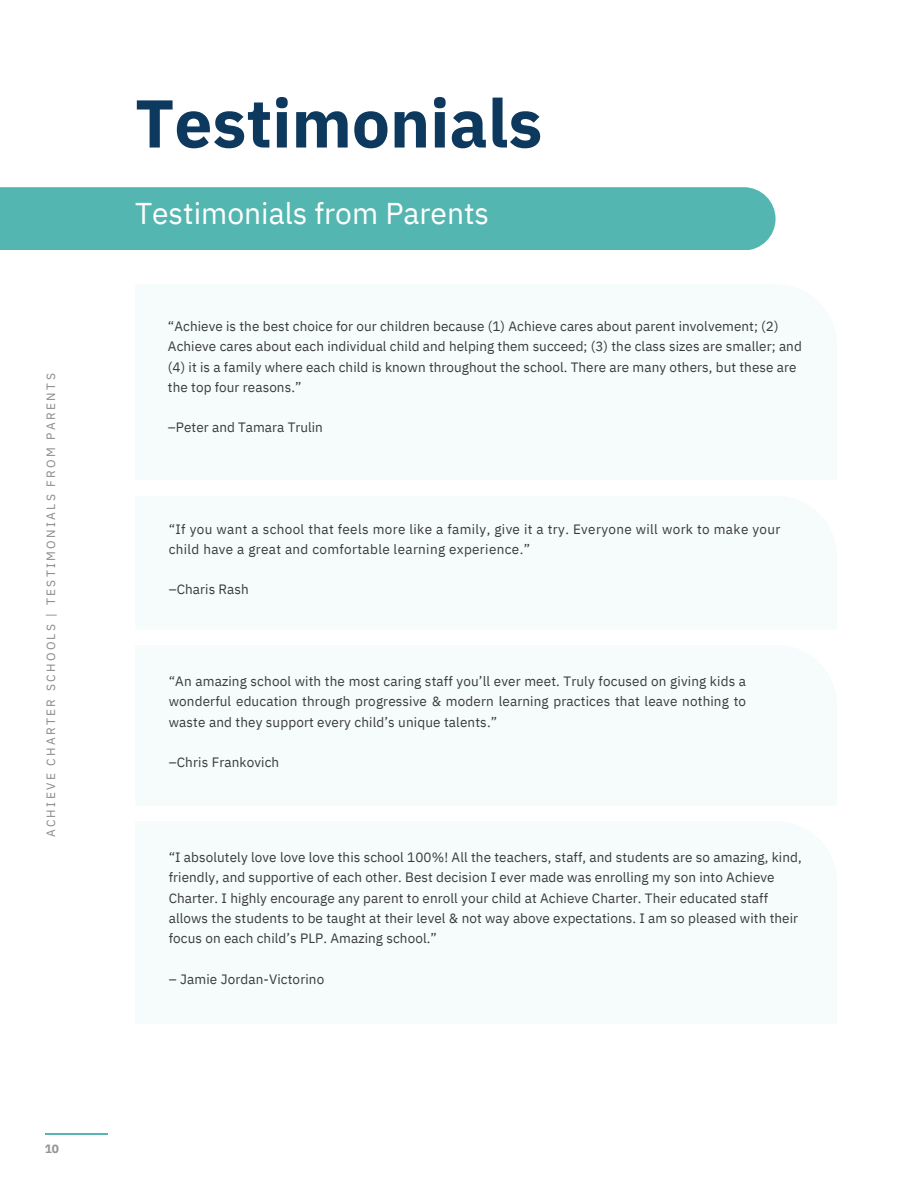
<style>
.page{position:relative;width:918px;height:1188px;background:#fff}
.page>*{position:absolute;margin:0;border:0;box-sizing:border-box;transform-origin:0 0}
.t1{font:700 67.5px "IBM Plex Sans";color:#0e395e}
.t2{font:30px "IBM Plex Sans";color:#fff}
.t3{font:13.5px/20.2px "IBM Plex Sans";letter-spacing:.005em;color:#393a3b}
.t4{font:13.5px/20.2px "IBM Plex Sans";letter-spacing:.025em;color:#393a3b}
.t5{font:12px "IBM Plex Sans";letter-spacing:.2em;color:#888989}
.t6{font:700 12px "IBM Plex Sans";color:#939598}
</style>
<div class="page">
<hr style="left:45px;top:1133px;width:63px;height:1px;background:#54b6b0">
<div style="left:0;top:187px;width:775px;height:63px;background:#54b6b0"></div>
<div style="left:135px;top:285px;width:702px;height:195px;background:#f6fbfb"></div>
<div style="left:135px;top:496px;width:702px;height:134px;background:#f6fbfb"></div>
<div style="left:135px;top:821px;width:702px;height:203px;background:#f6fbfb"></div>
<div style="left:135px;top:645px;width:702px;height:161px;background:#f6fbfb"></div>
<p class="t5" style="left:43px;top:837px;width:465px;rotate:-90deg">ACHIEVE CHARTER SCHOOLS | TESTIMONIALS FROM PARENTS</p>
<p class="t6" style="left:45px;top:1141px;width:16px">10</p>
<p class="t1" style="left:135px;top:78px;width:409px">Testimonials</p>
<p class="t2" style="left:135px;top:193px;width:356px">Testimonials from Parents</p>
<p class="t3" style="left:168px;top:316px;width:635px">“Achieve is the best choice for our children because (1) Achieve cares about parent involvement; (2)<br>Achieve cares about each individual child and helping them succeed; (3) the class sizes are smaller; and (4) it is a family where each child is known throughout the school. There are many others, but these are the top four reasons.”</p>
<p class="t3" style="left:168px;top:417px;width:156px">–Peter and Tamara Trulin</p>
<p class="t4" style="left:169px;top:519px;width:613px">“If you want a school that feels more like a family, give it a try. Everyone will work to make your child have a great and comfortable learning experience.”</p>
<p class="t3" style="left:169px;top:579px;width:82px">–Charis Rash</p>
<p class="t3" style="left:169px;top:671px;width:579px;text-align:justify">“An amazing school with the most caring staff you’ll ever meet. Truly focused on giving kids a wonderful education through progressive &amp; modern learning practices that leave nothing to waste and they support every child’s unique talents.”</p>
<p class="t3" style="left:169px;top:752px;width:112px">–Chris Frankovich</p>
<p class="t3" style="left:169px;top:847px;width:635px">“I absolutely love love love this school 100%! All the teachers, staff, and students are so amazing, kind, friendly, and supportive of each other. Best decision I ever made was enrolling my son into Achieve Charter. I highly encourage any parent to enroll your child at Achieve Charter. Their educated staff allows the students to be taught at their level &amp; not way above expectations. I am so pleased with their focus on each child’s PLP. Amazing school.”</p>
<p class="t3" style="left:169px;top:968px;width:157px">– Jamie Jordan-Victorino</p>
</div>
